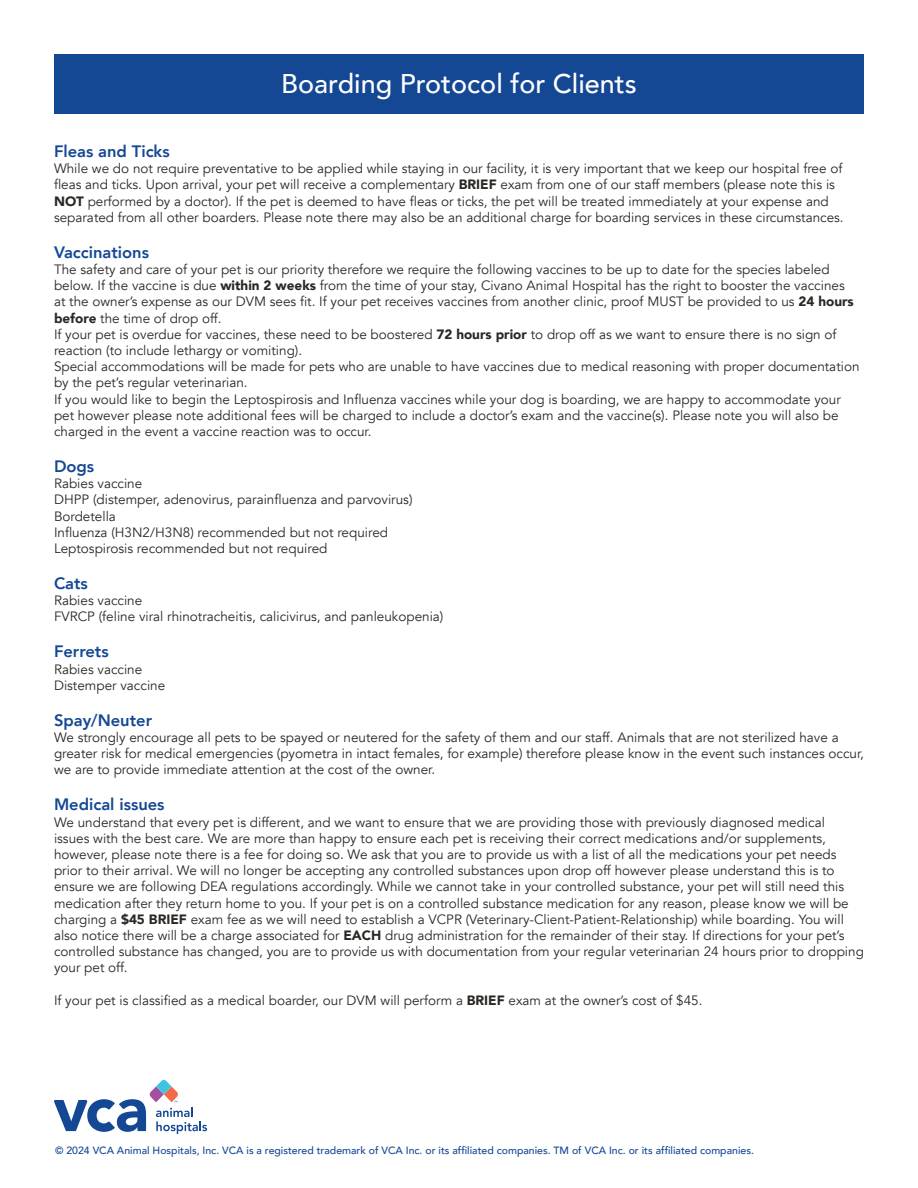
<style>
.page{position:relative;width:918px;height:1188px;background:#fff}
.page>*{position:absolute;margin:0;border:0;box-sizing:border-box;transform-origin:0 0}
.t1{font:500 27px "Avenir";color:#fff}
.t2{font:800 16.5px "Avenir";color:#144894}
.t3{font:13.5px/16.2px "Avenir";color:#2b2824}
.t4{font:500 10.5px "Avenir";color:#144894}
.s1{font-weight:900}
</style>
<div class="page">
<svg style="left:54px;top:1080px;width:153px;height:54px"></svg>
<div style="left:54px;top:54px;width:810px;height:60px;background:#144894"></div>
<h1 class="t1" style="left:281px;top:60px;width:357px">Boarding Protocol for Clients</h1>
<p class="t2" style="left:54px;top:138px;width:117px">Fleas and Ticks</p>
<p class="t3" style="left:54px;top:161px;width:791px">While we do not require preventative to be applied while staying in our facility, it is very important that we keep our hospital free of fleas and ticks. Upon arrival, your pet will receive a complementary <span class="s1">BRIEF</span> exam from one of our staff members (please note this is <span class="s1">NOT</span> performed by a doctor). If the pet is deemed to have fleas or ticks, the pet will be treated immediately at your expense and separated from all other boarders. Please note there may also be an additional charge for boarding services in these circumstances.</p>
<p class="t2" style="left:54px;top:239px;width:97px">Vaccinations</p>
<p class="t3" style="left:54px;top:261px;width:807px">The safety and care of your pet is our priority therefore we require the following vaccines to be up to date for the species labeled below. If the vaccine is due <span class="s1">within 2 weeks</span> from the time of your stay, Civano Animal Hospital has the right to booster the vaccines at the owner’s expense as our DVM sees fit. If your pet receives vaccines from another clinic, proof MUST be provided to us <span class="s1">24 hours before</span> the time of drop off.<br>If your pet is overdue for vaccines, these need to be boostered <span class="s1">72 hours prior</span> to drop off as we want to ensure there is no sign of reaction (to include lethargy or vomiting).<br>Special accommodations will be made for pets who are unable to have vaccines due to medical reasoning with proper documentation by the pet’s regular veterinarian.<br>If you would like to begin the Leptospirosis and Influenza vaccines while your dog is boarding, we are happy to accommodate your pet however please note additional fees will be charged to include a doctor’s exam and the vaccine(s). Please note you will also be charged in the event a vaccine reaction was to occur.</p>
<p class="t2" style="left:54px;top:453px;width:42px">Dogs</p>
<p class="t3" style="left:54px;top:476px;width:360px">Rabies vaccine<br>DHPP (distemper, adenovirus, parainfluenza and parvovirus)<br>Bordetella<br>Influenza (H3N2/H3N8) recommended but not required Leptospirosis recommended but not required</p>
<p class="t2" style="left:54px;top:570px;width:35px">Cats</p>
<p class="t3" style="left:54px;top:593px;width:391px">Rabies vaccine<br>FVRCP (feline viral rhinotracheitis, calicivirus, and panleukopenia)</p>
<p class="t2" style="left:54px;top:639px;width:56px">Ferrets</p>
<p class="t3" style="left:54px;top:661px;width:113px">Rabies vaccine<br>Distemper vaccine</p>
<p class="t2" style="left:54px;top:707px;width:100px">Spay/Neuter</p>
<p class="t3" style="left:54px;top:729px;width:812px">We strongly encourage all pets to be spayed or neutered for the safety of them and our staff. Animals that are not sterilized have a greater risk for medical emergencies (pyometra in intact females, for example) therefore please know in the event such instances occur, we are to provide immediate attention at the cost of the owner.</p>
<p class="t2" style="left:54px;top:792px;width:112px">Medical issues</p>
<p class="t3" style="left:54px;top:814px;width:811px">We understand that every pet is different, and we want to ensure that we are providing those with previously diagnosed medical<br>issues with the best care. We are more than happy to ensure each pet is receiving their correct medications and/or supplements, however, please note there is a fee for doing so. We ask that you are to provide us with a list of all the medications your pet needs prior to their arrival. We will no longer be accepting any controlled substances upon drop off however please understand this is to ensure we are following DEA regulations accordingly. While we cannot take in your controlled substance, your pet will still need this medication after they return home to you. If your pet is on a controlled substance medication for any reason, please know we will be charging a <span class="s1">$45 BRIEF</span> exam fee as we will need to establish a VCPR (Veterinary-Client-Patient-Relationship) while boarding. You will also notice there will be a charge associated for <span class="s1">EACH</span> drug administration for the remainder of their stay. If directions for your pet’s controlled substance has changed, you are to provide us with documentation from your regular veterinarian 24 hours prior to dropping your pet off.</p>
<p class="t3" style="left:54px;top:992px;width:650px">If your pet is classified as a medical boarder, our DVM will perform a <span class="s1">BRIEF</span> exam at the owner’s cost of $45.</p>
<p class="t4" style="left:55px;top:1141px;width:700px">© 2024 VCA Animal Hospitals, Inc. VCA is a registered trademark of VCA Inc. or its affiliated companies. TM of VCA Inc. or its affiliated companies.</p>
</div>
